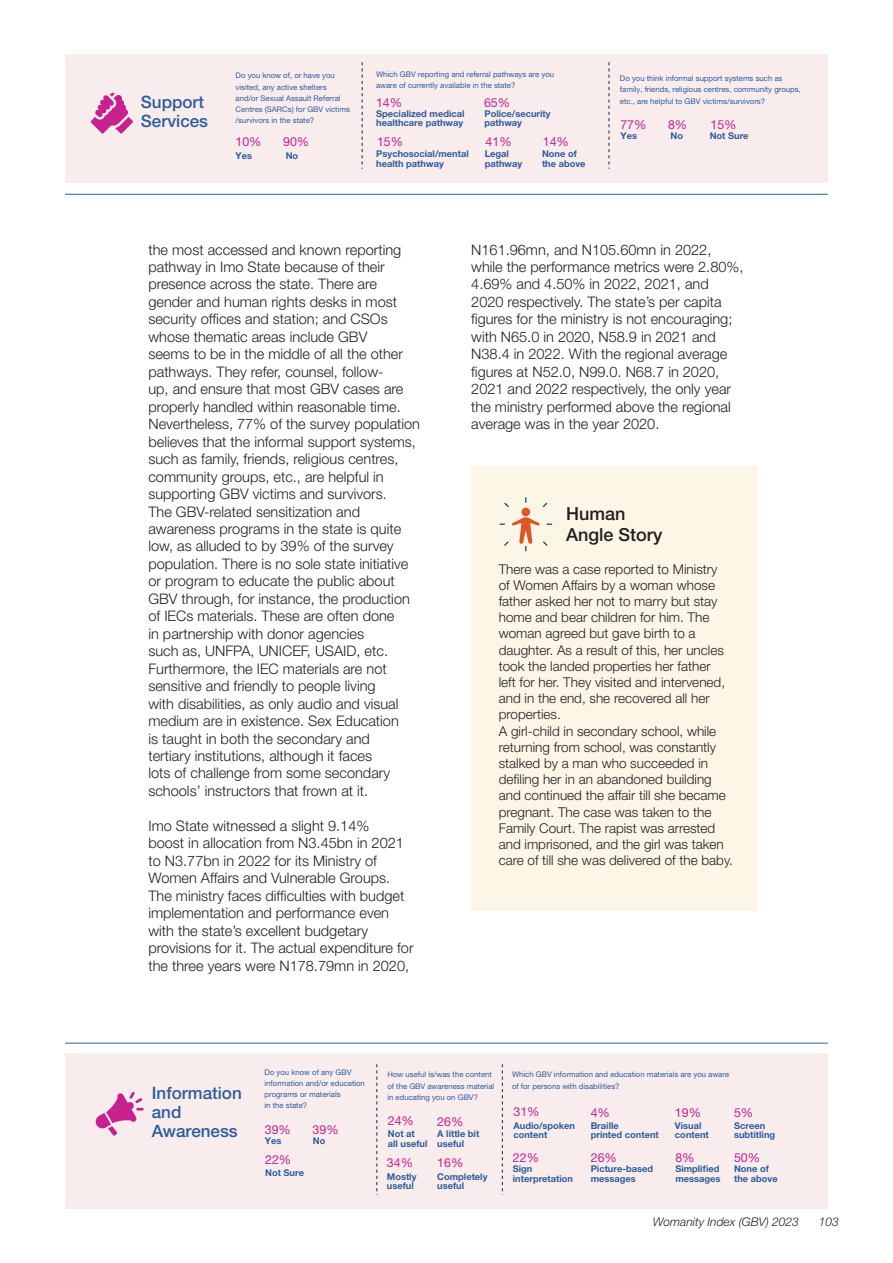
<style>
.page{position:relative;width:893px;height:1263px;background:#fff}
.page>*{position:absolute;margin:0;border:0;box-sizing:border-box;transform-origin:0 0}
.t1{font:500 18px "Helvetica Neue LT Pro";color:#231f20}
.t2{font:500 17.1px/18.9px "Helvetica Neue LT Pro";color:#2e5c9b}
.t3{font:300 14.55px/17.4px "Helvetica Neue LT Pro";color:#231f20}
.t4{font:300 13.5px/16.2px "Helvetica Neue LT Pro";color:#231f20}
.t5{font:12.45px "Helvetica Neue LT Pro";color:#c7218e}
.t6{font:italic 300 12px "Helvetica Neue LT Pro";color:#231f20}
.t7{font:700 9.3px/9.3px "Helvetica Neue LT Pro";color:#2e5c9a}
.t8{font:7.8px/11.2px "Helvetica Neue LT Pro";color:#2e5c9b}
</style>
<div class="page">
<div style="left:65px;top:54px;width:763px;height:129px;background:#f8eced"></div>
<hr style="left:65px;top:194px;width:763px;height:1px;background:#2e5c9b">
<hr style="left:65px;top:1043px;width:763px;height:1px;background:#2e5c9b">
<svg style="left:362px;top:62px;width:1px;height:107px"></svg>
<svg style="left:609px;top:62px;width:1px;height:107px"></svg>
<div style="left:65px;top:1054px;width:763px;height:155px;background:#f8eced"></div>
<svg style="left:377px;top:1064px;width:1px;height:131px"></svg>
<svg style="left:502px;top:1064px;width:1px;height:131px"></svg>
<svg style="left:91px;top:93px;width:42px;height:41px"></svg>
<svg style="left:95px;top:1092px;width:49px;height:44px"></svg>
<div style="left:471px;top:466px;width:286px;height:445px;background:#fcf6e6"></div>
<div style="left:521px;top:508px;width:9px;height:8px;background:#dc5726;border-radius:50%"></div>
<svg style="left:504px;top:503px;width:5px;height:4px"></svg>
<svg style="left:499px;top:517px;width:53px;height:34px"></svg>
<p class="t8" style="left:376px;top:69px;width:180px">Which GBV reporting and referral pathways are you aware of currently available in the state?</p>
<p class="t8" style="left:620px;top:73px;width:182px">Do you think informal support systems such as family, friends, religious centres, community groups,</p>
<p class="t8" style="left:236px;top:70px;width:116px">Do you know of, or have you visited, any active shelters and/or Sexual Assault Referral<br>Centres (SARCs) for GBV victims /survivors in the state?</p>
<p class="t7" style="left:236px;top:151px;width:18px">Yes</p>
<p class="t7" style="left:286px;top:151px;width:14px">No</p>
<p class="t2" style="left:141px;top:92px;width:65px">Support</p>
<p class="t8" style="left:620px;top:95px;width:147px">etc., are helpful to GBV victims/survivors?</p>
<p class="t2" style="left:141px;top:111px;width:69px">Services</p>
<p class="t5" style="left:376px;top:96px;width:28px">14%</p>
<p class="t5" style="left:484px;top:96px;width:28px">65%</p>
<p class="t5" style="left:486px;top:134px;width:28px">41%</p>
<p class="t7" style="left:376px;top:109px;width:90px">Specialized medical healthcare pathway</p>
<p class="t7" style="left:484px;top:109px;width:68px">Police/security pathway</p>
<p class="t7" style="left:485px;top:149px;width:39px">Legal pathway</p>
<p class="t5" style="left:620px;top:117px;width:28px">77%</p>
<p class="t5" style="left:668px;top:117px;width:21px">8%</p>
<p class="t5" style="left:710px;top:117px;width:28px">15%</p>
<p class="t7" style="left:620px;top:131px;width:18px">Yes</p>
<p class="t7" style="left:671px;top:131px;width:14px">No</p>
<p class="t7" style="left:710px;top:131px;width:40px">Not Sure</p>
<p class="t5" style="left:377px;top:134px;width:28px">15%</p>
<p class="t5" style="left:543px;top:134px;width:28px">14%</p>
<p class="t5" style="left:235px;top:134px;width:28px">10%</p>
<p class="t5" style="left:283px;top:134px;width:28px">90%</p>
<p class="t7" style="left:376px;top:149px;width:94px">Psychosocial/mental health pathway</p>
<p class="t7" style="left:542px;top:149px;width:45px">None of the above</p>
<p class="t3" style="left:148px;top:240px;width:273px">the most accessed and known reporting pathway in Imo State because of their presence across the state. There are gender and human rights desks in most security offices and station; and CSOs whose thematic areas include GBV<br>seems to be in the middle of all the other pathways. They refer, counsel, follow-<br>up, and ensure that most GBV cases are properly handled within reasonable time.<br>Nevertheless, 77% of the survey population believes that the informal support systems, such as family, friends, religious centres, community groups, etc., are helpful in supporting GBV victims and survivors.</p>
<p class="t3" style="left:148px;top:502px;width:263px">The GBV-related sensitization and awareness programs in the state is quite low, as alluded to by 39% of the survey population. There is no sole state initiative or program to educate the public about GBV through, for instance, the production of IECs materials. These are often done<br>in partnership with donor agencies<br>such as, UNFPA, UNICEF, USAID, etc.<br>Furthermore, the IEC materials are not sensitive and friendly to people living<br>with disabilities, as only audio and visual medium are in existence. Sex Education is taught in both the secondary and tertiary institutions, although it faces<br>lots of challenge from some secondary schools’ instructors that frown at it.</p>
<p class="t3" style="left:148px;top:817px;width:267px">Imo State witnessed a slight 9.14%<br>boost in allocation from N3.45bn in 2021 to N3.77bn in 2022 for its Ministry of Women Affairs and Vulnerable Groups.<br>The ministry faces difficulties with budget implementation and performance even with the state’s excellent budgetary provisions for it. The actual expenditure for the three years were N178.79mn in 2020,</p>
<p class="t3" style="left:471px;top:240px;width:274px">N161.96mn, and N105.60mn in 2022, while the performance metrics were 2.80%, 4.69% and 4.50% in 2022, 2021, and 2020 respectively. The state’s per capita figures for the ministry is not encouraging; with N65.0 in 2020, N58.9 in 2021 and N38.4 in 2022. With the regional average figures at N52.0, N99.0. N68.7 in 2020, 2021 and 2022 respectively, the only year the ministry performed above the regional average was in the year 2020.</p>
<p class="t1" style="left:566px;top:502px;width:61px">Human</p>
<p class="t1" style="left:566px;top:524px;width:98px">Angle Story</p>
<p class="t4" style="left:499px;top:560px;width:228px">There was a case reported to Ministry of Women Affairs by a woman whose father asked her not to marry but stay home and bear children for him. The woman agreed but gave birth to a daughter. As a result of this, her uncles took the landed properties her father left for her. They visited and intervened, and in the end, she recovered all her properties.</p>
<p class="t4" style="left:499px;top:722px;width:235px">A girl-child in secondary school, while returning from school, was constantly stalked by a man who succeeded in defiling her in an abandoned building and continued the affair till she became pregnant. The case was taken to the Family Court. The rapist was arrested and imprisoned, and the girl was taken care of till she was delivered of the baby.</p>
<p class="t2" style="left:152px;top:1083px;width:92px">Information and<br>Awareness</p>
<p class="t8" style="left:265px;top:1066px;width:102px">Do you know of any GBV information and/or education programs or materials<br>in the state?</p>
<p class="t8" style="left:387px;top:1069px;width:108px">How useful is/was the content of the GBV awareness material in educating you on GBV?</p>
<p class="t8" style="left:512px;top:1069px;width:219px">Which GBV information and education materials are you aware of for persons with disabilities?</p>
<p class="t5" style="left:513px;top:1104px;width:28px">31%</p>
<p class="t5" style="left:591px;top:1105px;width:21px">4%</p>
<p class="t5" style="left:675px;top:1105px;width:28px">19%</p>
<p class="t5" style="left:734px;top:1105px;width:21px">5%</p>
<p class="t5" style="left:388px;top:1113px;width:28px">24%</p>
<p class="t5" style="left:437px;top:1114px;width:28px">26%</p>
<p class="t5" style="left:437px;top:1155px;width:28px">16%</p>
<p class="t7" style="left:513px;top:1120px;width:63px">Audio/spoken content</p>
<p class="t7" style="left:591px;top:1121px;width:70px">Braille<br>printed content</p>
<p class="t7" style="left:591px;top:1164px;width:64px">Picture-based messages</p>
<p class="t7" style="left:734px;top:1121px;width:43px">Screen subtitling</p>
<p class="t7" style="left:675px;top:1121px;width:35px">Visual content</p>
<p class="t5" style="left:265px;top:1122px;width:28px">39%</p>
<p class="t5" style="left:313px;top:1122px;width:28px">39%</p>
<p class="t5" style="left:265px;top:1152px;width:28px">22%</p>
<p class="t5" style="left:387px;top:1155px;width:28px">34%</p>
<p class="t7" style="left:388px;top:1129px;width:41px">Not at<br>all useful</p>
<p class="t7" style="left:437px;top:1129px;width:43px">A little bit useful</p>
<p class="t7" style="left:437px;top:1172px;width:52px">Completely useful</p>
<p class="t7" style="left:265px;top:1135px;width:18px">Yes</p>
<p class="t7" style="left:313px;top:1135px;width:14px">No</p>
<p class="t7" style="left:265px;top:1167px;width:40px">Not Sure</p>
<p class="t5" style="left:513px;top:1150px;width:28px">22%</p>
<p class="t5" style="left:734px;top:1150px;width:28px">50%</p>
<p class="t7" style="left:513px;top:1164px;width:62px">Sign interpretation</p>
<p class="t5" style="left:675px;top:1150px;width:21px">8%</p>
<p class="t5" style="left:591px;top:1150px;width:28px">26%</p>
<p class="t7" style="left:675px;top:1164px;width:47px">Simplified messages</p>
<p class="t7" style="left:734px;top:1164px;width:45px">None of the above</p>
<p class="t7" style="left:387px;top:1172px;width:31px">Mostly useful</p>
<p class="t6" style="left:653px;top:1214px;width:148px">Womanity Index (GBV) 2023</p>
<p class="t6" style="left:819px;top:1214px;width:22px">103</p>
</div>
